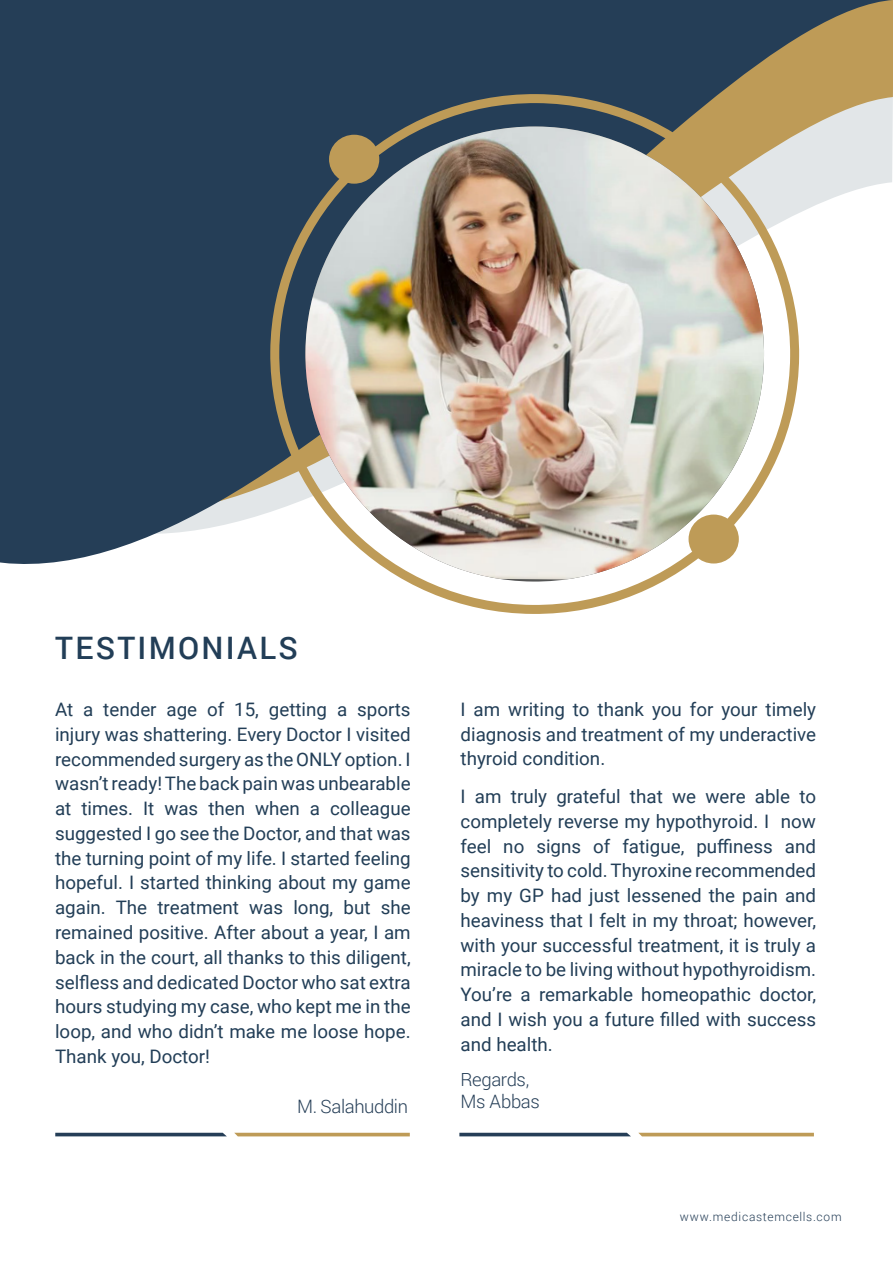
<style>
.page{position:relative;width:893px;height:1263px;background:#fff}
.page>*{position:absolute;margin:0;border:0;box-sizing:border-box;transform-origin:0 0}
.Header-2{font:500 31.05px "Roboto";letter-spacing:.075em;color:#223e57}
.Paragraph-1{font:18.6px/24.8px "Roboto";color:#223e57;text-align:justify}
.t1{font:300 18.45px "Roboto";letter-spacing:-.02em;color:#253e57}
.t2{font:300 12px "Roboto";letter-spacing:.06em;color:#253e57}
</style>
<div class="page">
<svg style="left:459px;top:1133px;width:172px;height:3px"></svg>
<svg style="left:638px;top:1133px;width:176px;height:3px"></svg>
<svg style="left:55px;top:1133px;width:172px;height:3px"></svg>
<svg style="left:234px;top:1133px;width:176px;height:3px"></svg>
<svg style="left:0;top:0;width:893px;height:564px;fill:#253e57"></svg>
<svg style="left:274px;top:90px;width:530px;height:524px"></svg>
<img style="left:304px;top:126px;width:461px;height:453px">
<div style="left:329px;top:135px;width:50px;height:49px;background:#be9b57;border-radius:50%"></div>
<div style="left:688px;top:515px;width:51px;height:48px;background:#be9b57;border-radius:50%"></div>
<p class="Header-2" style="left:55px;top:626px;width:244px">TESTIMONIALS</p>
<p class="Paragraph-1" style="left:55px;top:696px;width:357px">At a tender age of 15, getting a sports injury was shattering. Every Doctor I visited recommended surgery as the ONLY option. I wasn’t ready! The back pain was unbearable at times. It was then when a colleague suggested I go see the Doctor, and that was the turning point of my life. I started feeling hopeful. I started thinking about my game again. The treatment was long, but she remained positive. After about a year, I am back in the court, all thanks to this diligent, selfless and dedicated Doctor who sat extra hours studying my case, who kept me in the loop, and who didn’t make me loose hope.<br>Thank you, Doctor!</p>
<p class="Paragraph-1" style="left:460px;top:696px;width:357px">I am writing to thank you for your timely diagnosis and treatment of my underactive thyroid condition.</p>
<p class="Paragraph-1" style="left:460px;top:783px;width:357px">I am truly grateful that we were able to completely reverse my hypothyroid. I now feel no signs of fatigue, puffiness and sensitivity to cold. Thyroxine recommended by my GP had just lessened the pain and heaviness that I felt in my throat; however, with your successful treatment, it is truly a miracle to be living without hypothyroidism.<br>You’re a remarkable homeopathic doctor, and I wish you a future filled with success and health.</p>
<p class="t1" style="left:460px;top:1066px;width:70px">Regards,</p>
<p class="t1" style="left:297px;top:1094px;width:112px">M. Salahuddin</p>
<p class="t1" style="left:460px;top:1089px;width:81px">Ms Abbas</p>
<p class="t2" style="left:680px;top:1208px;width:163px">www.medicastemcells.com</p>
</div>
